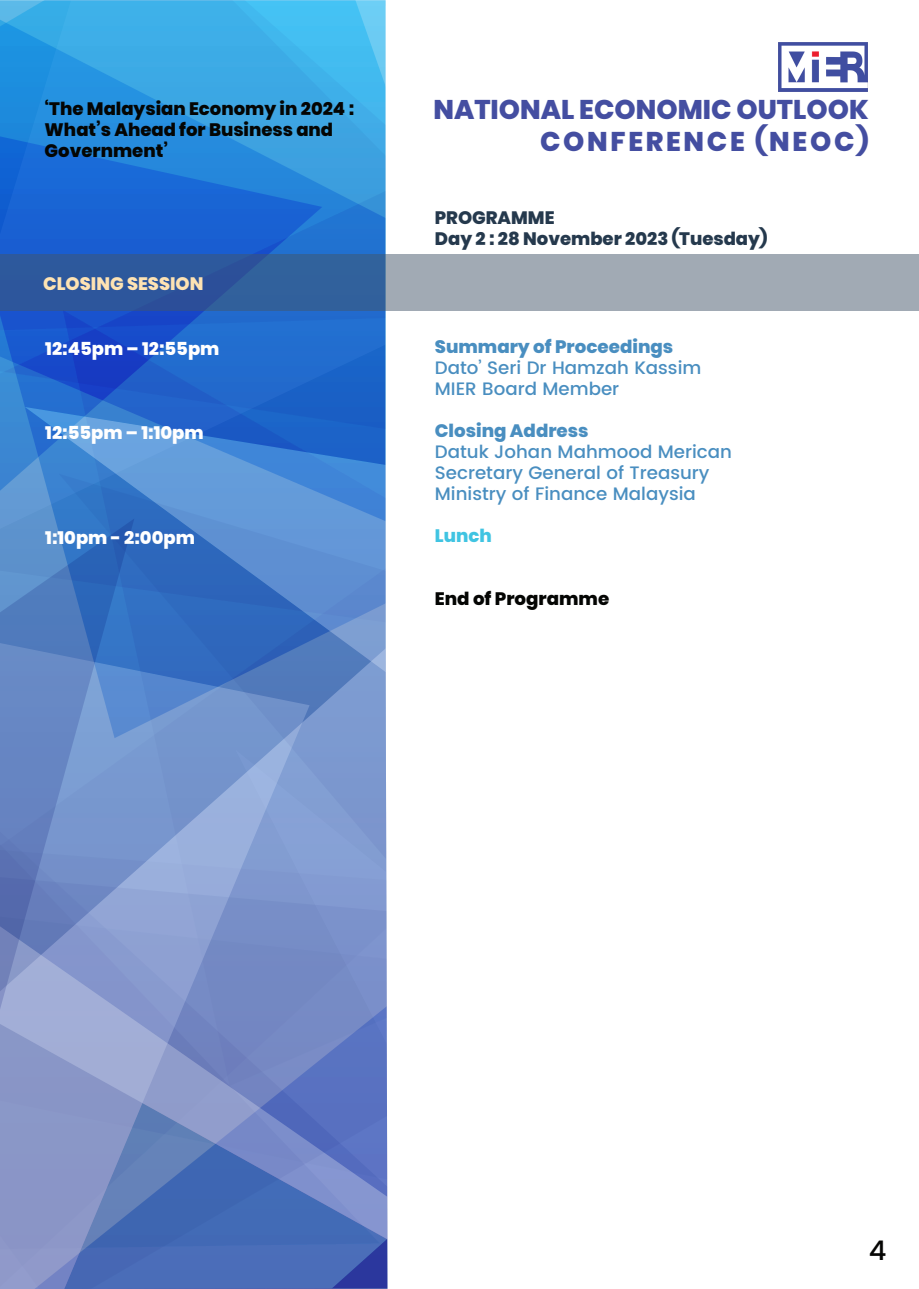
<style>
.page{position:relative;width:919px;height:1289px;background:#fff}
.page>*{position:absolute;margin:0;border:0;box-sizing:border-box;transform-origin:0 0}
.t1{font:800 27px/31.5px "Poppins";color:#444ea1;text-align:right}
.t2{font:500 27px "Poppins";color:#050504}
.t3{font:500 18px/21px "Poppins";color:#498ec0}
.t4{font:800 18px/21px "Poppins";color:#040503}
.t5{font:800 18px "Poppins";color:#fff}
.t6{font:800 18px/21px "Poppins";color:#25394d}
.t7{font:800 18px "Poppins";color:#498ec0}
.t8{font:800 18px "Poppins";color:#fee3b3}
.t9{font:800 18px "Poppins";color:#40c4e2}
</style>
<div class="page">
<svg style="left:0;top:0;width:387px;height:518px;background:#2e83d8"></svg>
<svg style="left:59px;top:474px;width:328px;height:363px;background:#5d8acc"></svg>
<svg style="left:134px;top:837px;width:253px;height:451px;background:#6d86c4"></svg>
<svg style="left:0;top:518px;width:134px;height:770px;background:#718dc6"></svg>
<img style="left:778px;top:43px;width:89px;height:48px">
<svg style="left:0;top:254px;width:918px;height:56px;background:#7088a9"></svg>
<p class="t4" style="left:45px;top:98px;width:311px">‘The Malaysian Economy in 2024 :<br>What’s Ahead for Business and<br>Government’</p>
<h1 class="t1" style="left:433px;top:94px;width:436px">NATIONAL ECONOMIC OUTLOOK<br>CONFERENCE (NEOC)</h1>
<p class="t8" style="left:43px;top:273px;width:162px">CLOSING SESSION</p>
<p class="t5" style="left:45px;top:338px;width:176px">12:45pm – 12:55pm</p>
<p class="t5" style="left:45px;top:422px;width:160px">12:55pm – 1:10pm</p>
<p class="t5" style="left:45px;top:527px;width:151px">1:10pm - 2:00pm</p>
<p class="t6" style="left:435px;top:207px;width:334px">PROGRAMME<br>Day 2 : 28 November 2023 (Tuesday)</p>
<p class="t7" style="left:435px;top:336px;width:240px">Summary of Proceedings</p>
<p class="t3" style="left:435px;top:357px;width:268px">Dato’ Seri Dr Hamzah Kassim<br>MIER Board Member</p>
<p class="t7" style="left:435px;top:420px;width:155px">Closing Address</p>
<p class="t3" style="left:435px;top:441px;width:299px">Datuk Johan Mahmood Merican<br>Secretary General of Treasury<br>Ministry of Finance Malaysia</p>
<p class="t9" style="left:435px;top:525px;width:58px">Lunch</p>
<p class="t4" style="left:435px;top:588px;width:176px">End of Programme</p>
<h1 class="t2" style="left:868px;top:1230px;width:19px">4</h1>
</div>
